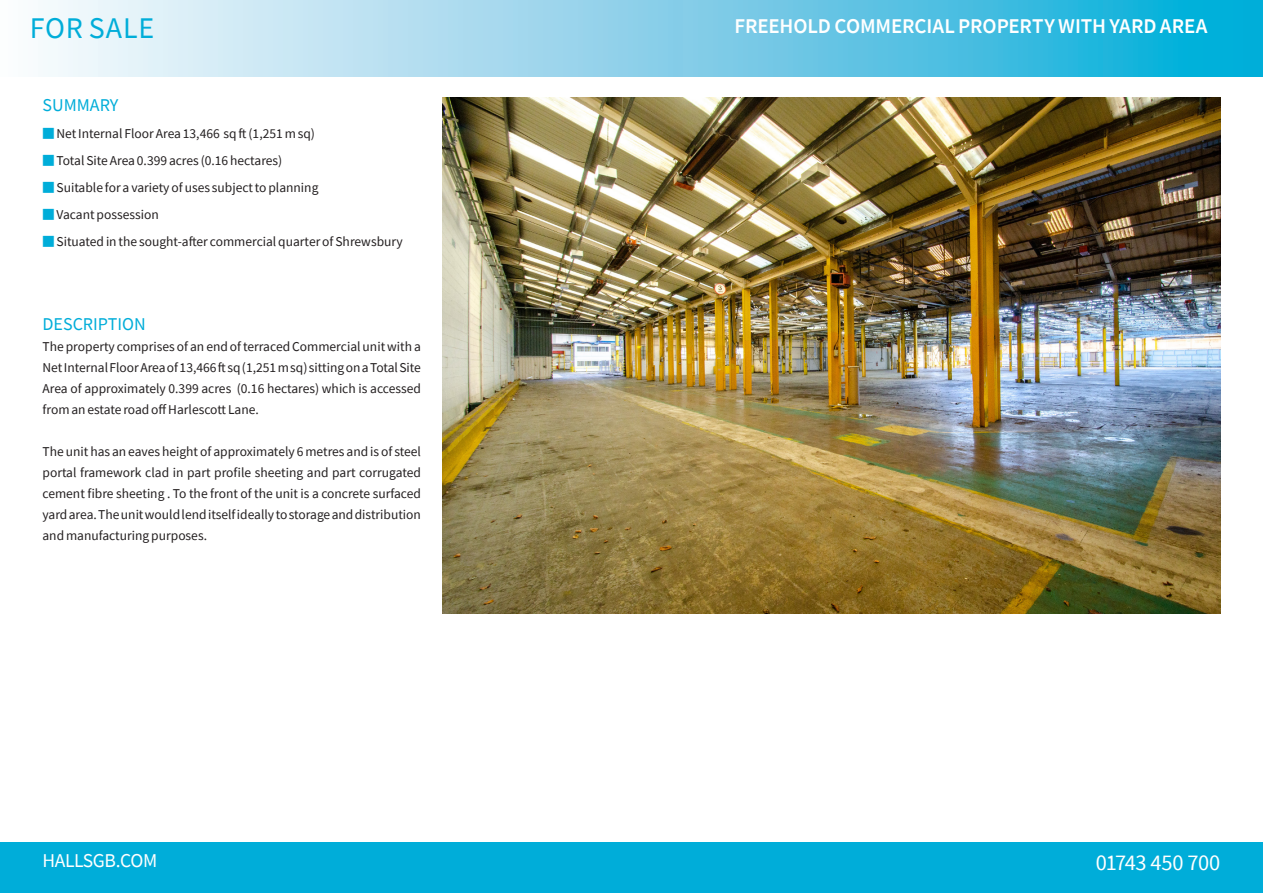
<style>
.page{position:relative;width:1263px;height:893px;background:#fff}
.page>*{position:absolute;margin:0;border:0;box-sizing:border-box;transform-origin:0 0}
.Halls_property_title{font:30px "Source Sans Pro";letter-spacing:.025em;color:#00add9}
.t1{font:22.35px "Source Sans Pro";letter-spacing:-.025em;color:#fff}
.Halls_main_body_bull{font:600 21px "Source Sans Pro";letter-spacing:-.005em;color:#fff}
.t2{font:19.5px "Source Sans Pro";letter-spacing:-.02em;color:#fff}
.Halls_body_text_head{font:18px "Source Sans Pro";color:#00add9}
.Halls_price{font:18px "Source Sans Pro";color:#00add9}
.Halls_price-2{font:13.5px/21px "Source Sans Pro";color:#231f20;text-align:justify}
.s1{color:#00add9}
</style>
<div class="page">
<div style="left:0;top:842px;width:1263px;height:51px;background:#00add9"></div>
<svg style="left:43px;top:0;width:1220px;height:77px;background:#81d0e9"></svg>
<img style="left:442px;top:98px;width:778px;height:515px">
<p class="Halls_property_title" style="left:30px;top:9px;width:126px">FOR SALE</p>
<p class="Halls_main_body_bull" style="left:735px;top:13px;width:475px">FREEHOLD COMMERCIAL PROPERTY WITH YARD AREA</p>
<p class="Halls_price" style="left:43px;top:94px;width:77px">SUMMARY</p>
<p class="Halls_price-2" style="left:43px;top:123px;width:274px"><span class="s1">■</span>Net Internal Floor Area 13,466 sq ft (1,251 m sq)</p>
<p class="Halls_price-2" style="left:43px;top:150px;width:241px"><span class="s1">■</span>Total Site Area 0.399 acres (0.16 hectares)</p>
<p class="Halls_price-2" style="left:43px;top:177px;width:277px"><span class="s1">■</span>Suitable for a variety of uses subject to planning</p>
<p class="Halls_price-2" style="left:43px;top:204px;width:118px"><span class="s1">■</span>Vacant possession</p>
<p class="Halls_price-2" style="left:43px;top:231px;width:362px"><span class="s1">■</span>Situated in the sought-after commercial quarter of Shrewsbury</p>
<p class="Halls_body_text_head" style="left:43px;top:313px;width:105px">DESCRIPTION</p>
<p class="Halls_price-2" style="left:43px;top:336px;width:380px">The property comprises of an end of terraced Commercial unit with a Net Internal Floor Area of 13,466 ft sq (1,251 m sq) sitting on a Total Site Area of approximately 0.399 acres (0.16 hectares) which is accessed from an estate road off Harlescott Lane.</p>
<p class="Halls_price-2" style="left:43px;top:441px;width:380px">The unit has an eaves height of approximately 6 metres and is of steel portal framework clad in part profile sheeting and part corrugated cement fibre sheeting . To the front of the unit is a concrete surfaced yard area. The unit would lend itself ideally to storage and distribution and manufacturing purposes.</p>
<h3 class="t2" style="left:43px;top:848px;width:116px">HALLSGB.COM</h3>
<h2 class="t1" style="left:1096px;top:848px;width:126px">01743 450 700</h2>
</div>
